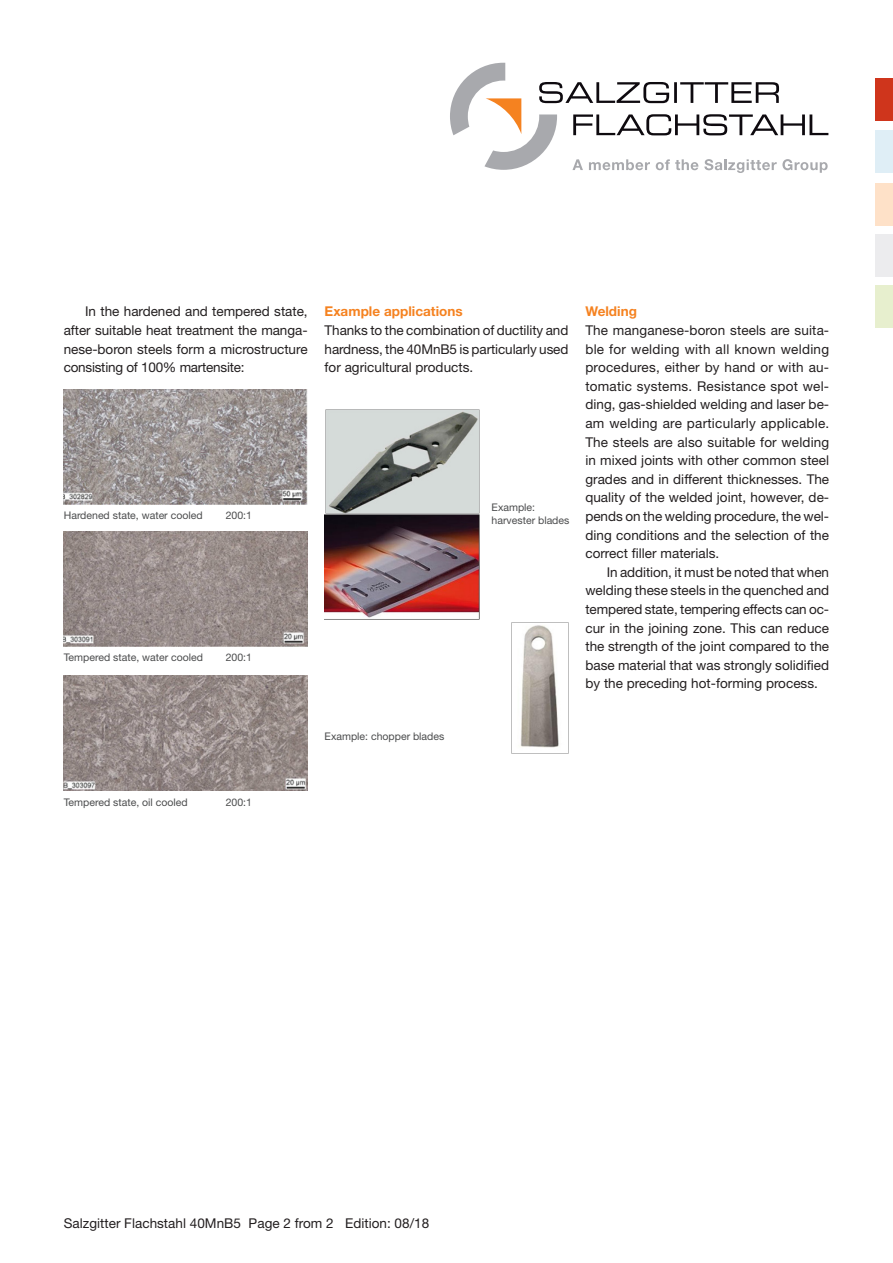
<style>
.page{position:relative;width:893px;height:1263px;background:#fff}
.page>*{position:absolute;margin:0;border:0;box-sizing:border-box;transform-origin:0 0}
._05_copy_1st_Absatz{font:13.5px/18.6px "Helvetica Neue LT";color:#231f20;text-align:justify}
._05_copy_2ter_Absatz{font:13.5px/18.6px "Helvetica Neue LT";color:#231f20;text-align:justify}
._05_copysubhead{font:700 13.5px "Helvetica Neue LT";color:#f58220}
._09_bildunterzeile{font:10.5px "Helvetica Neue LT";color:#4b4c4d}
</style>
<div class="page">
<div style="left:876px;top:78px;width:17px;height:43px;background:#cf351c"></div>
<div style="left:876px;top:130px;width:17px;height:43px;background:#dfeef6"></div>
<div style="left:876px;top:183px;width:17px;height:43px;background:#fee1c8"></div>
<div style="left:876px;top:234px;width:17px;height:43px;background:#ececee"></div>
<div style="left:876px;top:285px;width:17px;height:43px;background:#e7efce"></div>
<svg style="left:450px;top:63px;width:378px;height:109px"></svg>
<img style="left:64px;top:389px;width:244px;height:115px">
<img style="left:64px;top:532px;width:244px;height:115px">
<img style="left:64px;top:676px;width:244px;height:115px">
<img style="left:325px;top:409px;width:154px;height:210px">
<img style="left:512px;top:625px;width:56px;height:129px">
<p class="_05_copy_2ter_Absatz" style="left:64px;top:302px;width:245px;text-indent:21px">In the hardened and tempered state, after suitable heat treatment the manga&shy;nese-boron steels form a microstructure consisting of 100% martensite:</p>
<p class="_09_bildunterzeile" style="left:64px;top:509px;width:140px">Hardened state, water cooled</p>
<p class="_09_bildunterzeile" style="left:226px;top:509px;width:28px">200:1</p>
<p class="_09_bildunterzeile" style="left:64px;top:651px;width:141px">Tempered state, water cooled</p>
<p class="_09_bildunterzeile" style="left:226px;top:651px;width:28px">200:1</p>
<p class="_05_copysubhead" style="left:325px;top:303px;width:140px">Example applications</p>
<p class="_05_copy_1st_Absatz" style="left:325px;top:321px;width:245px">Thanks to the combination of ductility and hardness, the 40MnB5 is particularly used for agricultural products.</p>
<p class="_09_bildunterzeile" style="left:492px;top:501px;width:45px">Example:</p>
<p class="_09_bildunterzeile" style="left:492px;top:514px;width:79px">harvester blades</p>
<p class="_05_copysubhead" style="left:585px;top:303px;width:53px">Welding</p>
<p class="_05_copy_1st_Absatz" style="left:585px;top:321px;width:245px">The manganese-boron steels are suita&shy;ble for welding with all known welding procedures, either by hand or with au&shy;tomatic systems. Resistance spot wel&shy;ding, gas-shielded welding and laser be&shy;am welding are particularly applicable.<br>The steels are also suitable for welding in mixed joints with other common steel grades and in different thicknesses. The quality of the welded joint, however, de&shy;pends on the welding procedure, the wel&shy;ding conditions and the selection of the correct filler materials.</p>
<p class="_05_copy_2ter_Absatz" style="left:585px;top:562px;width:245px;text-indent:21px">In addition, it must be noted that when welding these steels in the quenched and tempered state, tempering effects can oc&shy;cur in the joining zone. This can reduce the strength of the joint compared to the base material that was strongly solidified by the preceding hot-forming process.</p>
<p class="_09_bildunterzeile" style="left:325px;top:730px;width:121px">Example: chopper blades</p>
<p class="_09_bildunterzeile" style="left:64px;top:796px;width:125px">Tempered state, oil cooled</p>
<p class="_09_bildunterzeile" style="left:226px;top:796px;width:28px">200:1</p>
<p class="_05_copy_1st_Absatz" style="left:64px;top:1213px;width:367px">Salzgitter Flachstahl 40MnB5 Page 2 from 2 Edition: 08/18</p>
</div>
